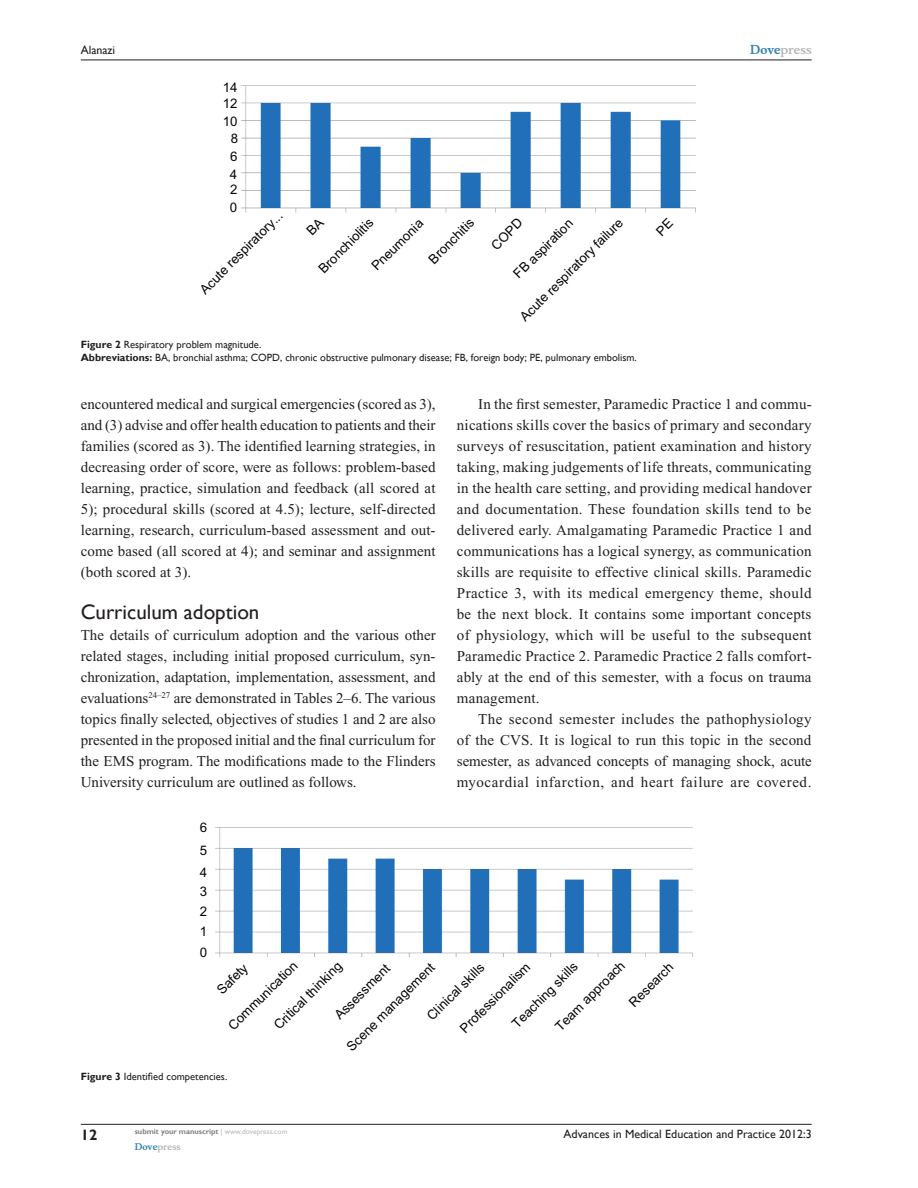
<style>
.page{position:relative;width:918px;height:1188px;background:#fff}
.page>*{position:absolute;margin:0;border:0;box-sizing:border-box;transform-origin:0 0}
.t1{font:21px "Gill Sans";color:#231f20}
.t2{font:15px/21px "Times New Roman";letter-spacing:.005em;color:#231f20;text-align:justify}
.t3{font:700 15px "Gill Sans";color:#231f20}
.t4{font:13.2px/22.6px "Arial";color:#040503}
.t5{font:12px "Gill Sans";color:#231f20}
.t6{font:700 12px "Musee";color:#b8b9bc}
.t7{font:10.5px/13.5px "Gill Sans";color:#231f20}
.t8{font:700 9px "Musee";color:#b8b9bc}
.t9{font:700 7.5px "Gill Sans";color:#808285}
.s1{font-weight:700}
.s2{color:#3485ae}
.s3{font-weight:400;color:#b8b9bc}
</style>
<div class="page">
<img style="left:241px;top:86px;width:454px;height:126px">
<img style="left:215px;top:828px;width:478px;height:130px">
<hr style="left:81px;top:1124px;width:731px;height:1px;background:#231f20">
<hr style="left:81px;top:60px;width:731px;height:1px;background:#231f20">
<p class="t5" style="left:81px;top:43px;width:36px">Alanazi</p>
<p class="t4" style="left:223px;top:79px;width:16px;line-height:16px">14<br>12</p>
<p class="t4" style="left:223px;top:114px;width:17px;line-height:16.5px;text-align:center">10<br>8</p>
<p class="t4" style="left:230px;top:147px;width:9px;line-height:18.6px">6<br>4</p>
<p class="t4" style="left:230px;top:181px;width:9px;line-height:17.5px">2<br>0</p>
<p class="t4" style="left:194px;top:284px;width:112px;rotate:-45deg">Acute respiratory...</p>
<p class="t4" style="left:313px;top:263px;width:73px;rotate:-45deg">Bronchiolitis</p>
<p class="t4" style="left:366px;top:260px;width:68px;rotate:-45deg">Pneumonia</p>
<p class="t4" style="left:423px;top:253px;width:59px;rotate:-45deg">Bronchitis</p>
<p class="t4" style="left:486px;top:239px;width:40px;rotate:-45deg">COPD</p>
<p class="t4" style="left:514px;top:311px;width:141px;rotate:-45deg">Acute respiratory failure</p>
<p class="t7" style="left:81px;top:338px;width:558px"><span class="s1">Figure 2</span> Respiratory problem magnitude.<br><span class="s1">Abbreviations:</span> BA, bronchial asthma; COPD, chronic obstructive pulmonary disease; FB, foreign body; PE, pulmonary embolism.</p>
<p class="t4" style="left:508px;top:268px;width:79px;rotate:-45deg">FB aspiration</p>
<p class="t6" style="left:750px;top:43px;width:63px"><span class="s2">Dove</span>press</p>
<p class="t2" style="left:81px;top:394px;width:356px">encountered medical and surgical emergencies (scored as 3), and (3) advise and offer health education to patients and their families (scored as 3). The identified learning strategies, in decreasing order of score, were as follows: problem-based learning, practice, simulation and feedback (all scored at 5); procedural skills (scored at 4.5); lecture, self-directed learning, research, curriculum-based assessment and out&shy;come based (all scored at 4); and seminar and assignment (both scored at 3).</p>
<h1 class="t1" style="left:81px;top:600px;width:180px">Curriculum adoption</h1>
<p class="t2" style="left:81px;top:625px;width:357px">The details of curriculum adoption and the various other related stages, including initial proposed curriculum, syn&shy;chronization, adaptation, implementation, assessment, and evaluations<sup>24–27</sup> are demonstrated in Tables 2–6. The various topics finally selected, objectives of studies 1 and 2 are also presented in the proposed initial and the final curriculum for the EMS program. The modifications made to the Flinders University curriculum are outlined as follows.</p>
<p class="t4" style="left:200px;top:816px;width:9px;text-align:justify">6<br>5<br>4</p>
<p class="t4" style="left:200px;top:882px;width:9px;line-height:20px;text-align:justify">3<br>2<br>1</p>
<p class="t4" style="left:200px;top:942px;width:9px">0</p>
<p class="t2" style="left:457px;top:394px;width:356px;text-indent:21px">In the first semester, Paramedic Practice 1 and commu&shy;nications skills cover the basics of primary and secondary surveys of resuscitation, patient examination and history taking, making judgements of life threats, communicating in the health care setting, and providing medical handover and documentation. These foundation skills tend to be delivered early. Amalgamating Paramedic Practice 1 and communications has a logical synergy, as communication skills are requisite to effective clinical skills. Paramedic Practice 3, with its medical emergency theme, should be the next block. It contains some important concepts of physiology, which will be useful to the subsequent Paramedic Practice 2. Paramedic Practice 2 falls comfort&shy;ably at the end of this semester, with a focus on trauma management.</p>
<p class="t2" style="left:457px;top:709px;width:357px;text-indent:21px">The second semester includes the pathophysiology of the CVS. It is logical to run this topic in the second semester, as advanced concepts of managing shock, acute myocardial infarction, and heart failure are covered.</p>
<p class="t4" style="left:550px;top:1021px;width:94px;rotate:-45deg">Team approach</p>
<p class="t4" style="left:623px;top:997px;width:58px;rotate:-45deg">Research</p>
<p class="t4" style="left:341px;top:1041px;width:120px;rotate:-45deg">Scene management</p>
<p class="t4" style="left:223px;top:1020px;width:93px;rotate:-45deg">Communication</p>
<p class="t4" style="left:269px;top:1019px;width:91px;rotate:-45deg">Critical thinking</p>
<p class="t4" style="left:506px;top:1018px;width:88px;rotate:-45deg">Teaching skills</p>
<p class="t4" style="left:329px;top:1009px;width:73px;rotate:-45deg">Assessment</p>
<p class="t4" style="left:454px;top:1023px;width:95px;rotate:-45deg">Professionalism</p>
<p class="t4" style="left:421px;top:1010px;width:76px;rotate:-45deg">Clinical skills</p>
<p class="t4" style="left:211px;top:984px;width:39px;rotate:-45deg">Safety</p>
<p class="t7" style="left:81px;top:1069px;width:148px"><span class="s1">Figure 3</span> Identified competencies.</p>
<p class="t3" style="left:81px;top:1126px;width:18px">12</p>
<p class="t9" style="left:135px;top:1127px;width:154px">submit your manuscript <span class="s3">| www.dovepress.com</span></p>
<p class="t8" style="left:135px;top:1141px;width:48px"><span class="s2">Dove</span>press</p>
<p class="t5" style="left:564px;top:1127px;width:250px">Advances in Medical Education and Practice 2012:3</p>
</div>
